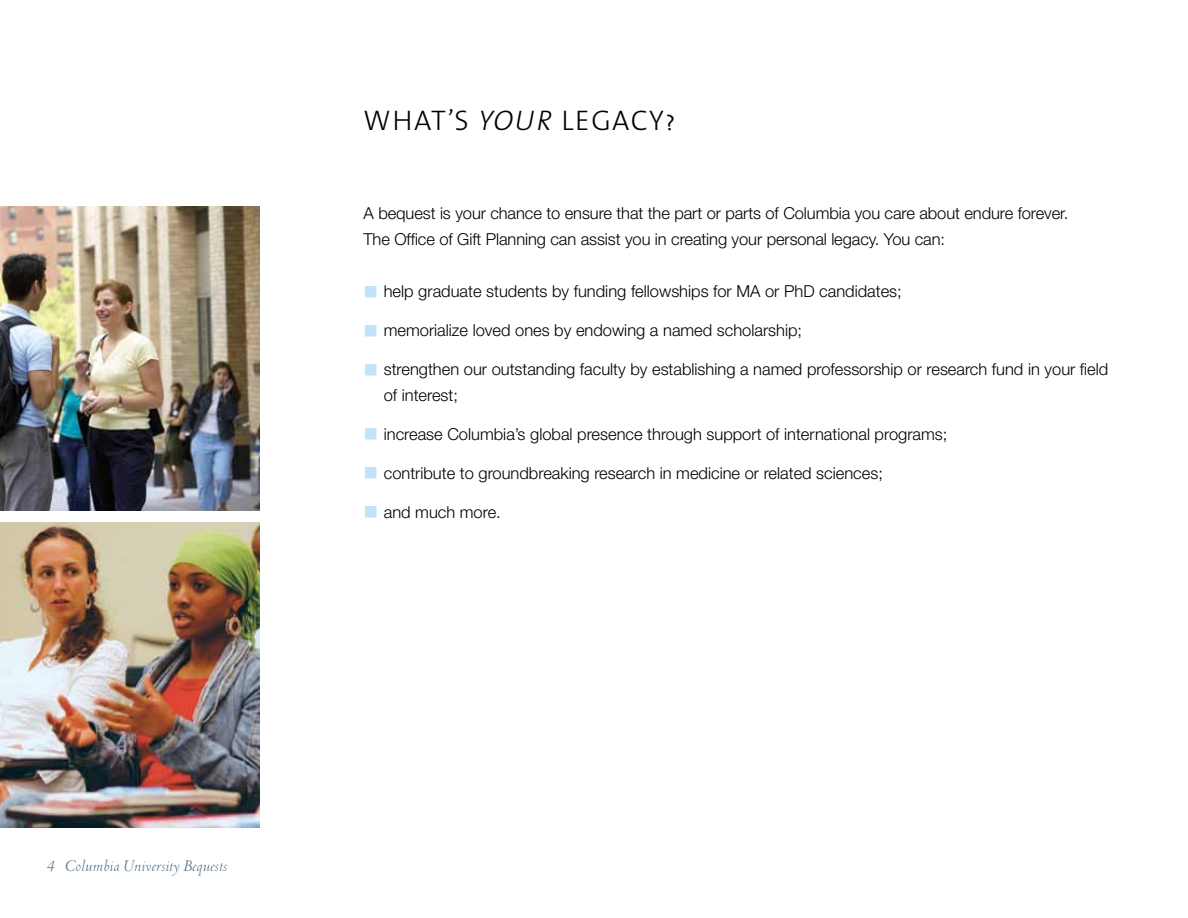
<style>
.page{position:relative;width:1188px;height:918px;background:#fff}
.page>*{position:absolute;margin:0;border:0;box-sizing:border-box;transform-origin:0 0}
.t1{font:28.5px "The Sans Light Caps";letter-spacing:.055em;color:#000}
.t2{font:300 16.5px/25.5px "Helvetica Neue";color:#000}
.t3{font:italic 16.5px "OPTI Cuba Libre Two";color:#577085}
.s1{font-style:italic}
.s2{color:#c3e3f9}
</style>
<div class="page">
<img style="left:0;top:523px;width:259px;height:304px">
<img style="left:0;top:206px;width:259px;height:305px">
<h1 class="t1" style="left:364px;top:97px;width:313px">WHAT’S <span class="s1">YOUR</span> LEGACY?</h1>
<p class="t2" style="left:364px;top:200px;width:706px">A bequest is your chance to ensure that the part or parts of Columbia you care about endure forever.<br>The Office of Gift Planning can assist you in creating your personal legacy. You can:</p>
<p class="t2" style="left:364px;top:278px;width:540px"><span class="s2">■</span> help graduate students by funding fellowships for MA or PhD candidates;</p>
<p class="t2" style="left:364px;top:317px;width:440px"><span class="s2">■</span> memorialize loved ones by endowing a named scholarship;</p>
<p class="t2" style="left:384px;top:356px;width:726px;text-indent:-20px"><span class="s2">■</span> strengthen our outstanding faculty by establishing a named professorship or research fund in your field of interest;</p>
<p class="t2" style="left:364px;top:421px;width:585px"><span class="s2">■</span> increase Columbia’s global presence through support of international programs;</p>
<p class="t2" style="left:364px;top:460px;width:521px"><span class="s2">■</span> contribute to groundbreaking research in medicine or related sciences;</p>
<p class="t2" style="left:364px;top:499px;width:139px"><span class="s2">■</span> and much more.</p>
<p class="t3" style="left:47px;top:856px;width:182px">4 Columbia University Bequests</p>
</div>
